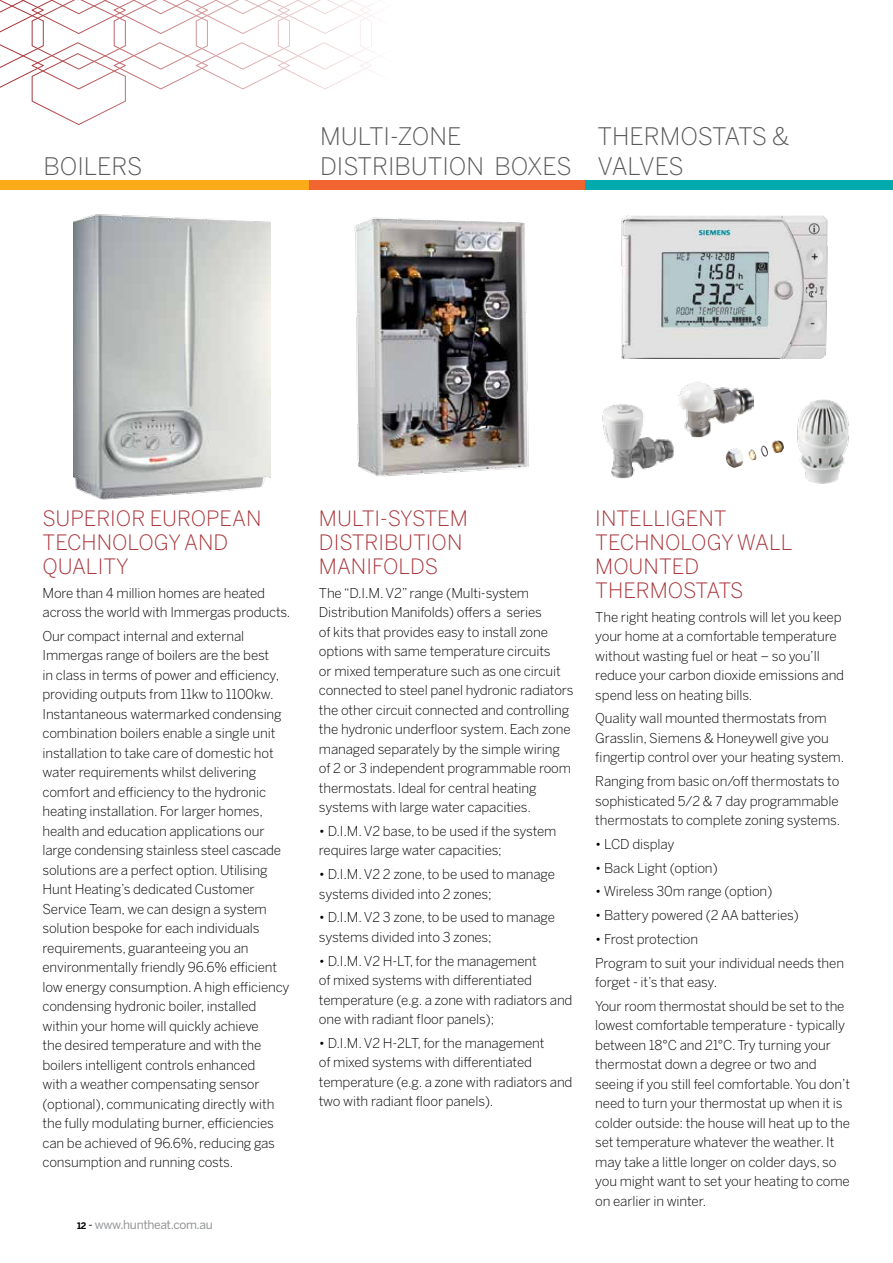
<style>
.page{position:relative;width:893px;height:1263px;background:#fff}
.page>*{position:absolute;margin:0;border:0;box-sizing:border-box;transform-origin:0 0}
.t1{font:300 24px/30px "Benton Sans";color:#58595b}
.t2{font:300 21px/24px "Benton Sans";color:#a9343a}
.t3{font:300 13.5px/19.5px "Benton Sans";letter-spacing:-.01em;color:#000}
.t4{font:12px "Benton Sans";letter-spacing:-.03em;color:#939598}
.s1{font-weight:700;font-size:9px;color:#000}
.s2{color:#000}
</style>
<div class="page">
<div style="left:585px;top:181px;width:308px;height:9px;background:#00aaad"></div>
<div style="left:308px;top:181px;width:277px;height:9px;background:#f26531"></div>
<div style="left:0;top:181px;width:308px;height:9px;background:#fbab18"></div>
<img style="left:621px;top:216px;width:206px;height:143px">
<img style="left:73px;top:214px;width:197px;height:286px">
<svg style="left:0;top:0;width:375px;height:125px"></svg>
<img style="left:354px;top:217px;width:175px;height:260px">
<img style="left:602px;top:404px;width:72px;height:74px">
<img style="left:725px;top:440px;width:59px;height:28px">
<img style="left:678px;top:382px;width:76px;height:65px">
<img style="left:797px;top:399px;width:52px;height:85px">
<h1 class="t1" style="left:44px;top:151px;width:101px">BOILERS</h1>
<h1 class="t1" style="left:320px;top:121px;width:253px">MULTI-ZONE<br>DISTRIBUTION BOXES</h1>
<h1 class="t1" style="left:597px;top:121px;width:193px">THERMOSTATS &amp;<br>VALVES</h1>
<h2 class="t2" style="left:43px;top:506px;width:220px">SUPERIOR EUROPEAN<br>TECHNOLOGY AND<br>QUALITY</h2>
<p class="t3" style="left:43px;top:583px;width:249px">More than 4 million homes are heated across the world with Immergas products.</p>
<p class="t3" style="left:43px;top:626px;width:249px">Our compact internal and external Immergas range of boilers are the best<br>in class in terms of power and efficiency, providing outputs from 11kw to 1100kw.<br>Instantaneous watermarked condensing combination boilers enable a single unit installation to take care of domestic hot water requirements whilst delivering comfort and efficiency to the hydronic heating installation. For larger homes, health and education applications our large condensing stainless steel cascade solutions are a perfect option. Utilising Hunt Heating’s dedicated Customer Service Team, we can design a system solution bespoke for each individuals requirements, guaranteeing you an environmentally friendly 96.6% efficient low energy consumption. A high efficiency condensing hydronic boiler, installed within your home will quickly achieve<br>the desired temperature and with the boilers intelligent controls enhanced<br>with a weather compensating sensor (optional), communicating directly with the fully modulating burner, efficiencies can be achieved of 96.6%, reducing gas consumption and running costs.</p>
<p class="t4" style="left:77px;top:1218px;width:137px"><span class="s1">12</span> <span class="s2">-</span> www.huntheat.com.au</p>
<h2 class="t2" style="left:319px;top:506px;width:150px">MULTI-SYSTEM<br>DISTRIBUTION<br>MANIFOLDS</h2>
<p class="t3" style="left:319px;top:583px;width:256px">The “D.I.M. V2” range (Multi-system Distribution Manifolds) offers a series<br>of kits that provides easy to install zone options with same temperature circuits<br>or mixed temperature such as one circuit connected to steel panel hydronic radiators the other circuit connected and controlling the hydronic underfloor system. Each zone managed separately by the simple wiring of 2 or 3 independent programmable room thermostats. Ideal for central heating systems with large water capacities.</p>
<p class="t3" style="left:319px;top:821px;width:239px">• D.I.M. V2 base, to be used if the system requires large water capacities;</p>
<p class="t3" style="left:319px;top:864px;width:238px">• D.I.M. V2 2 zone, to be used to manage systems divided into 2 zones;</p>
<p class="t3" style="left:319px;top:907px;width:238px">• D.I.M. V2 3 zone, to be used to manage systems divided into 3 zones;</p>
<p class="t3" style="left:319px;top:951px;width:255px">• D.I.M. V2 H-LT, for the management<br>of mixed systems with differentiated temperature (e.g. a zone with radiators and one with radiant floor panels);</p>
<p class="t3" style="left:319px;top:1033px;width:255px">• D.I.M. V2 H-2LT, for the management<br>of mixed systems with differentiated temperature (e.g. a zone with radiators and two with radiant floor panels).</p>
<h2 class="t2" style="left:595px;top:506px;width:199px">INTELLIGENT<br>TECHNOLOGY WALL<br>MOUNTED<br>THERMOSTATS</h2>
<p class="t3" style="left:595px;top:607px;width:250px">The right heating controls will let you keep your home at a comfortable temperature without wasting fuel or heat – so you’ll reduce your carbon dioxide emissions and spend less on heating bills.</p>
<p class="t3" style="left:595px;top:708px;width:250px">Quality wall mounted thermostats from<br>Grasslin, Siemens &amp; Honeywell give you fingertip control over your heating system.</p>
<p class="t3" style="left:595px;top:771px;width:246px">Ranging from basic on/off thermostats to sophisticated 5/2 &amp; 7 day programmable thermostats to complete zoning systems.</p>
<p class="t3" style="left:595px;top:834px;width:81px">• LCD display</p>
<p class="t3" style="left:595px;top:858px;width:124px">• Back Light (option)</p>
<p class="t3" style="left:595px;top:881px;width:179px">• Wireless 30m range (option)</p>
<p class="t3" style="left:595px;top:905px;width:205px">• Battery powered (2 AA batteries)</p>
<p class="t3" style="left:595px;top:927px;width:250px;line-height:23.7px">• Frost protection<br>Program to suit your individual needs then</p>
<p class="t3" style="left:595px;top:970px;width:251px;line-height:23.7px">forget - it’s that easy.<br>Your room thermostat should be set to the</p>
<p class="t3" style="left:595px;top:1015px;width:256px">lowest comfortable temperature - typically between 18°C and 21°C. Try turning your thermostat down a degree or two and seeing if you still feel comfortable. You don’t need to turn your thermostat up when it is colder outside: the house will heat up to the set temperature whatever the weather. It may take a little longer on colder days, so you might want to set your heating to come on earlier in winter.</p>
</div>
